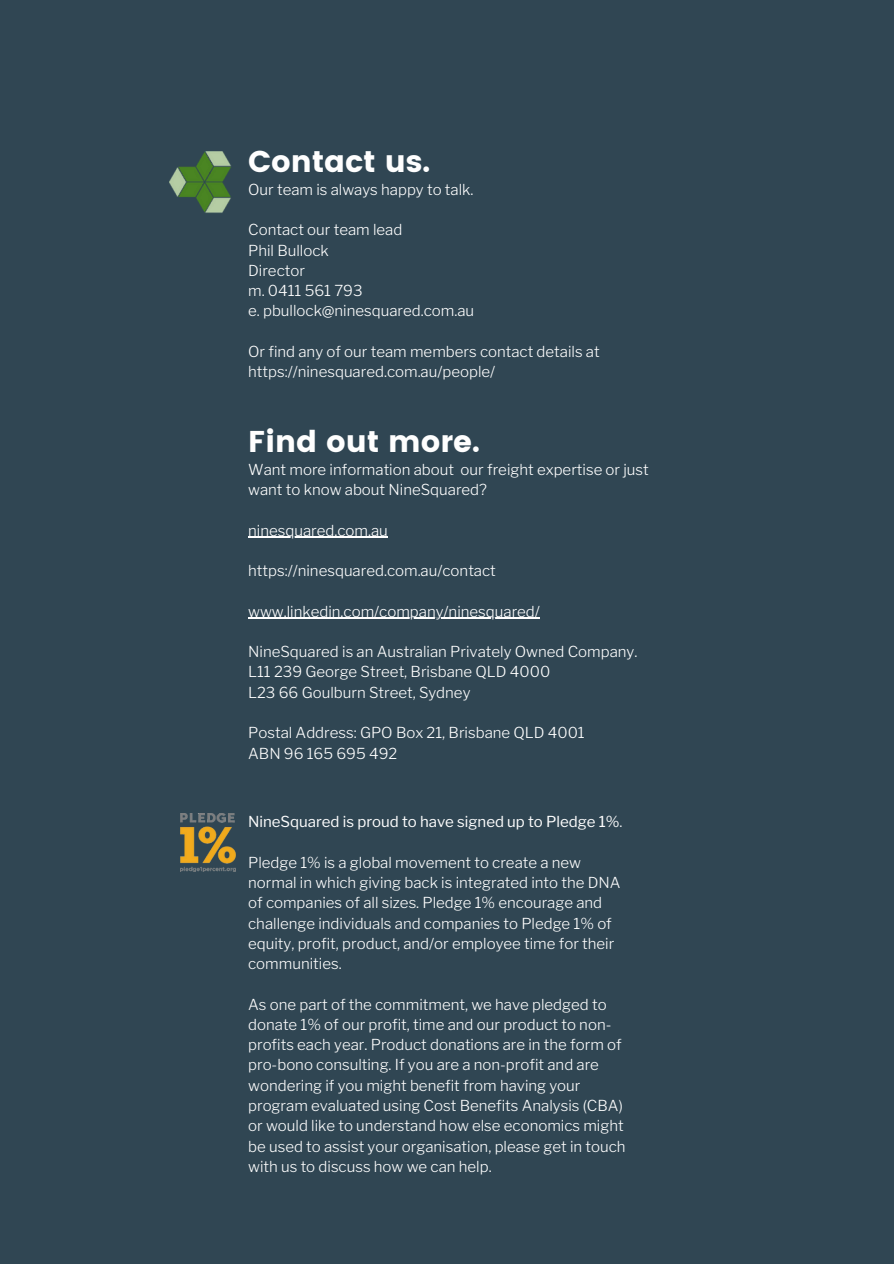
<style>
.page{position:relative;width:894px;height:1264px;background:#fff}
.page>*{position:absolute;margin:0;border:0;box-sizing:border-box;transform-origin:0 0}
.t1{font:30px "Poppins";color:#fefefe}
.t2{font:300 15px/20.2px "Libre Franklin";color:#fefefe}
.t3{font:300 15px/20.2px "Libre Franklin";color:#fff}
.t4{font:15px "Libre Franklin";color:#fefefe}
.s1{font-weight:300}
</style>
<div class="page">
<div style="left:0;top:0;width:893px;height:1263px;background:#304653"></div>
<img style="left:180px;top:814px;width:55px;height:57px">
<img style="left:169px;top:151px;width:62px;height:62px">
<hr style="left:248px;top:536px;width:140px;height:2px;background:#fff">
<hr style="left:248px;top:617px;width:292px;height:2px;background:#fff">
<p class="t1" style="left:248px;top:144px;width:183px">Contact us.</p>
<p class="t2" style="left:248px;top:179px;width:227px">Our team is always happy to talk.</p>
<p class="t2" style="left:248px;top:220px;width:156px">Contact our team lead</p>
<p class="t2" style="left:248px;top:240px;width:82px">Phil Bullock</p>
<p class="t2" style="left:248px;top:260px;width:58px">Director</p>
<p class="t2" style="left:248px;top:280px;width:116px">m. 0411 561 793</p>
<p class="t2" style="left:248px;top:301px;width:227px">e. pbullock@ninesquared.com.au</p>
<p class="t2" style="left:248px;top:341px;width:353px">Or find any of our team members contact details at https://ninesquared.com.au/people/</p>
<p class="t1" style="left:248px;top:424px;width:233px">Find out more.</p>
<p class="t3" style="left:248px;top:459px;width:402px">Want more information about our freight expertise or just want to know about NineSquared?</p>
<p class="t3" style="left:248px;top:520px;width:141px">ninesquared.com.au</p>
<p class="t3" style="left:248px;top:560px;width:249px">https://ninesquared.com.au/contact</p>
<p class="t3" style="left:248px;top:601px;width:293px">www.linkedin.com/company/ninesquared/</p>
<p class="t3" style="left:248px;top:641px;width:390px">NineSquared is an Australian Privately Owned Company.</p>
<p class="t3" style="left:248px;top:662px;width:303px">L11 239 George Street, Brisbane QLD 4000</p>
<p class="t3" style="left:248px;top:682px;width:224px">L23 66 Goulburn Street, Sydney</p>
<p class="t3" style="left:248px;top:722px;width:338px">Postal Address: GPO Box 21, Brisbane QLD 4001</p>
<p class="t3" style="left:248px;top:743px;width:151px">ABN 96 165 695 492</p>
<p class="t4" style="left:248px;top:812px;width:376px">NineSquared is proud to have signed up to Pledge 1%<span class="s1">.</span></p>
<p class="t2" style="left:248px;top:852px;width:374px">Pledge 1% is a global movement to create a new normal in which giving back is integrated into the DNA of companies of all sizes. Pledge 1% encourage and challenge individuals and companies to Pledge 1% of equity, profit, product, and/or employee time for their communities.</p>
<p class="t2" style="left:248px;top:994px;width:379px">As one part of the commitment, we have pledged to donate 1% of our profit, time and our product to non&shy;profits each year. Product donations are in the form of pro-bono consulting. If you are a non-profit and are wondering if you might benefit from having your program evaluated using Cost Benefits Analysis (CBA) or would like to understand how else economics might be used to assist your organisation, please get in touch with us to discuss how we can help.</p>
</div>
